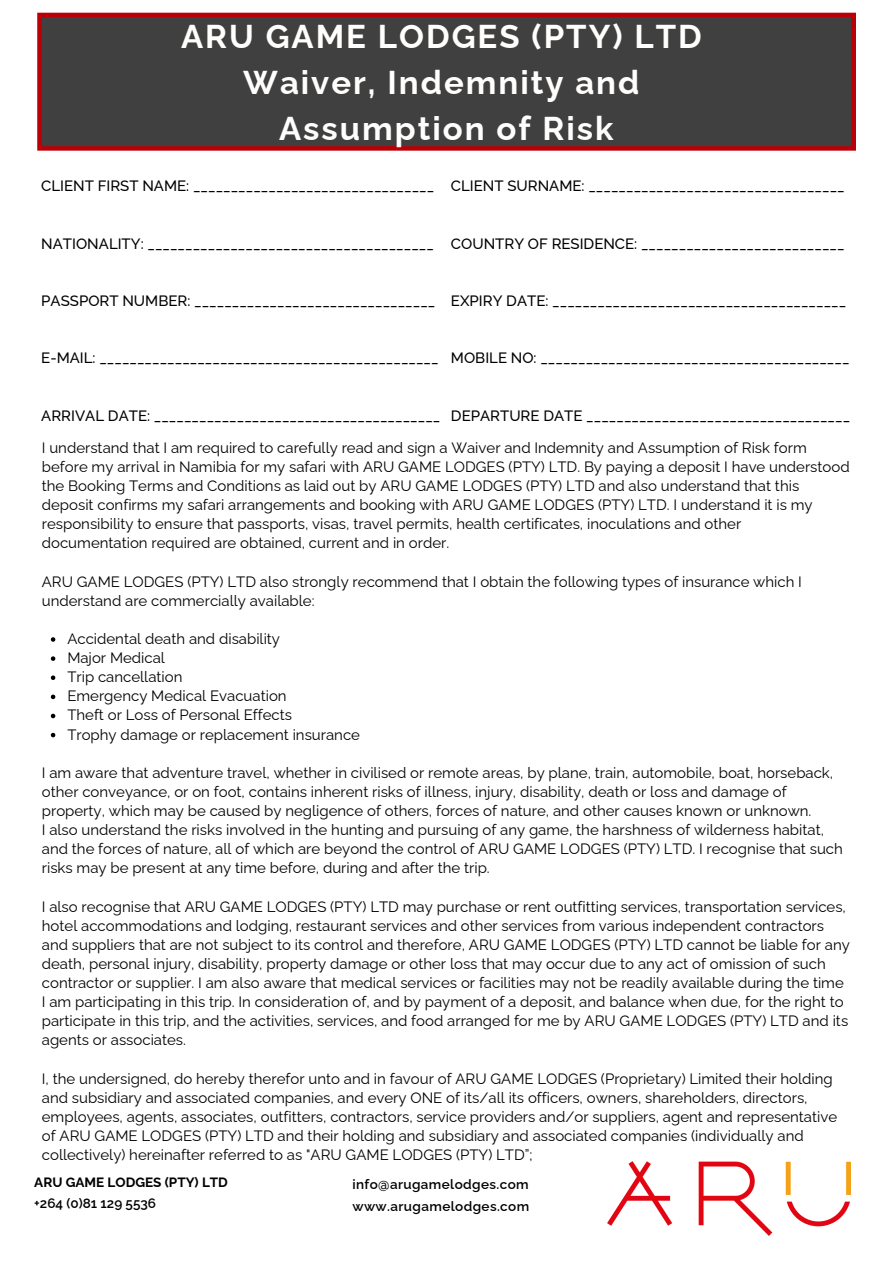
<style>
.page{position:relative;width:893px;height:1264px;background:#fff}
.page>*{position:absolute;margin:0;border:0;box-sizing:border-box;transform-origin:0 0}
.t1{font:700 33px/46px "Raleway";letter-spacing:.06em;color:#fffefd;text-align:center}
.t2{font:15px/19px "Raleway";color:#000}
.t3{font:500 15px "Raleway";color:#000}
.t4{font:600 13.5px "Raleway";letter-spacing:.03em;color:#000}
.t5{font:700 13.5px "Raleway";color:#000}
.t6{font:600 13.5px "Raleway";color:#000}
</style>
<div class="page">
<svg style="left:37px;top:13px;width:818px;height:138px;background:#493b3c"></svg>
<img style="left:607px;top:1161px;width:243px;height:74px">
<svg style="left:51px;top:637px;width:4px;height:4px"></svg>
<svg style="left:51px;top:656px;width:4px;height:5px"></svg>
<svg style="left:51px;top:675px;width:4px;height:5px"></svg>
<svg style="left:51px;top:694px;width:4px;height:5px"></svg>
<svg style="left:51px;top:713px;width:4px;height:5px"></svg>
<svg style="left:51px;top:732px;width:4px;height:5px"></svg>
<h1 class="t1" style="left:181px;top:13px;width:522px">ARU GAME LODGES (PTY) LTD<br>Waiver, Indemnity and<br>Assumption of Risk</h1>
<p class="t3" style="left:41px;top:177px;width:394px">CLIENT FIRST NAME: ________________________________</p>
<p class="t3" style="left:451px;top:177px;width:395px">CLIENT SURNAME: __________________________________</p>
<p class="t3" style="left:41px;top:234px;width:394px">NATIONALITY: ______________________________________</p>
<p class="t3" style="left:451px;top:234px;width:395px">COUNTRY OF RESIDENCE: ___________________________</p>
<p class="t3" style="left:41px;top:292px;width:395px">PASSPORT NUMBER: ________________________________</p>
<p class="t3" style="left:451px;top:292px;width:397px">EXPIRY DATE: _______________________________________</p>
<p class="t3" style="left:41px;top:349px;width:399px">E-MAIL: _____________________________________________</p>
<p class="t3" style="left:451px;top:349px;width:400px">MOBILE NO: _________________________________________</p>
<p class="t3" style="left:41px;top:406px;width:400px">ARRIVAL DATE: ______________________________________</p>
<p class="t3" style="left:451px;top:406px;width:400px">DEPARTURE DATE ___________________________________</p>
<p class="t2" style="left:42px;top:438px;width:809px">I understand that I am required to carefully read and sign a Waiver and Indemnity and Assumption of Risk form before my arrival in Namibia for my safari with ARU GAME LODGES (PTY) LTD. By paying a deposit I have understood the Booking Terms and Conditions as laid out by ARU GAME LODGES (PTY) LTD and also understand that this deposit confirms my safari arrangements and booking with ARU GAME LODGES (PTY) LTD. I understand it is my responsibility to ensure that passports, visas, travel permits, health certificates, inoculations and other documentation required are obtained, current and in order.</p>
<p class="t2" style="left:42px;top:572px;width:761px">ARU GAME LODGES (PTY) LTD also strongly recommend that I obtain the following types of insurance which I understand are commercially available:</p>
<p class="t2" style="left:67px;top:629px;width:294px">Accidental death and disability<br>Major Medical<br>Trip cancellation<br>Emergency Medical Evacuation<br>Theft or Loss of Personal Effects<br>Trophy damage or replacement insurance</p>
<p class="t2" style="left:42px;top:763px;width:802px">I am aware that adventure travel, whether in civilised or remote areas, by plane, train, automobile, boat, horseback, other conveyance, or on foot, contains inherent risks of illness, injury, disability, death or loss and damage of property, which may be caused by negligence of others, forces of nature, and other causes known or unknown.<br>I also understand the risks involved in the hunting and pursuing of any game, the harshness of wilderness habitat, and the forces of nature, all of which are beyond the control of ARU GAME LODGES (PTY) LTD. I recognise that such risks may be present at any time before, during and after the trip.</p>
<p class="t2" style="left:42px;top:896px;width:809px">I also recognise that ARU GAME LODGES (PTY) LTD may purchase or rent outfitting services, transportation services, hotel accommodations and lodging, restaurant services and other services from various independent contractors and suppliers that are not subject to its control and therefore, ARU GAME LODGES (PTY) LTD cannot be liable for any death, personal injury, disability, property damage or other loss that may occur due to any act of omission of such contractor or supplier. I am also aware that medical services or facilities may not be readily available during the time I am participating in this trip. In consideration of, and by payment of a deposit, and balance when due, for the right to participate in this trip, and the activities, services, and food arranged for me by ARU GAME LODGES (PTY) LTD and its agents or associates.</p>
<p class="t2" style="left:42px;top:1068px;width:796px">I, the undersigned, do hereby therefor unto and in favour of ARU GAME LODGES (Proprietary) Limited their holding and subsidiary and associated companies, and every ONE of its/all its officers, owners, shareholders, directors, employees, agents, associates, outfitters, contractors, service providers and/or suppliers, agent and representative of ARU GAME LODGES (PTY) LTD and their holding and subsidiary and associated companies (individually and collectively) hereinafter referred to as "ARU GAME LODGES (PTY) LTD”;</p>
<p class="t5" style="left:34px;top:1174px;width:195px">ARU GAME LODGES (PTY) LTD</p>
<p class="t4" style="left:352px;top:1176px;width:178px">info@arugamelodges.com</p>
<p class="t6" style="left:34px;top:1195px;width:123px">+264 (0)81 129 5536</p>
<p class="t4" style="left:352px;top:1198px;width:178px">www.arugamelodges.com</p>
</div>
